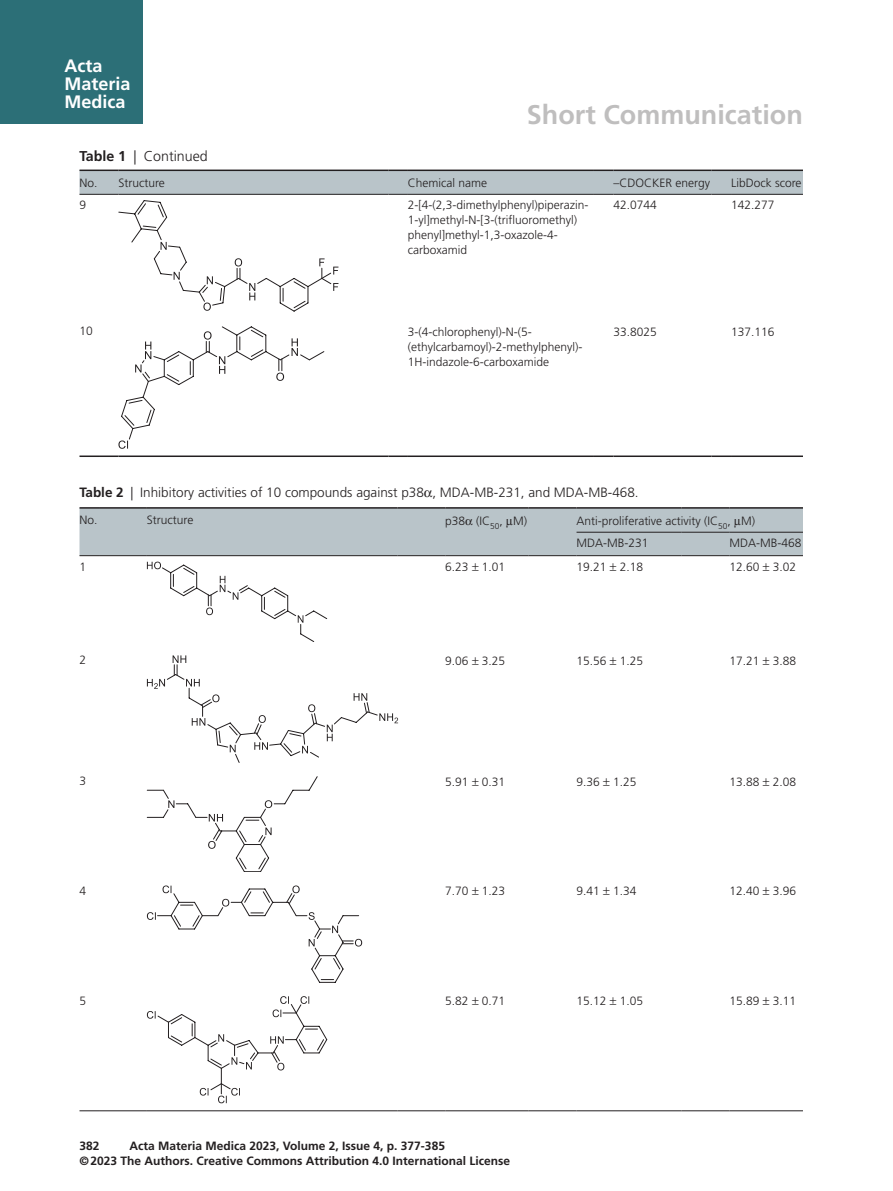
<style>
.page{position:relative;width:893px;height:1191px;background:#fff}
.page>*{position:absolute;margin:0;border:0;box-sizing:border-box;transform-origin:0 0}
.t1{font:700 27px "Frutiger";color:#bfbebe}
.t2{font:700 18px/18px "Frutiger";color:#fff}
.t3{font:300 14.25px "Frutiger";color:#231f20}
.t4{font:300 13.5px "Frutiger";color:#231f20}
.t5{font:300 12px/15px "Frutiger";color:#231f20}
.t6{font:700 12px/15px "Frutiger";color:#231f20}
.s1{font-weight:700}
</style>
<div class="page">
<div style="left:0;top:0;width:143px;height:124px;background:#2c6f77"></div>
<svg style="left:80px;top:1110px;width:19px;height:1px"></svg>
<hr style="left:99px;top:1110px;width:48px;height:1px;background:#231f20">
<hr style="left:147px;top:1110px;width:250px;height:1px;background:#231f20">
<hr style="left:397px;top:1110px;width:48px;height:1px;background:#231f20">
<hr style="left:445px;top:1110px;width:84px;height:1px;background:#231f20">
<hr style="left:529px;top:1110px;width:47px;height:1px;background:#231f20">
<hr style="left:576px;top:1110px;width:106px;height:1px;background:#231f20">
<hr style="left:682px;top:1110px;width:47px;height:1px;background:#231f20">
<hr style="left:729px;top:1110px;width:74px;height:1px;background:#231f20">
<svg style="left:147px;top:655px;width:251px;height:108px"></svg>
<svg style="left:147px;top:776px;width:171px;height:96px"></svg>
<svg style="left:147px;top:885px;width:215px;height:97px"></svg>
<svg style="left:147px;top:996px;width:180px;height:107px"></svg>
<svg style="left:80px;top:455px;width:38px;height:2px"></svg>
<hr style="left:118px;top:455px;width:270px;height:2px;background:#231f20">
<hr style="left:388px;top:455px;width:20px;height:2px;background:#231f20">
<hr style="left:408px;top:455px;width:186px;height:2px;background:#231f20">
<svg style="left:594px;top:455px;width:19px;height:2px"></svg>
<hr style="left:613px;top:455px;width:99px;height:2px;background:#231f20">
<svg style="left:712px;top:455px;width:19px;height:2px"></svg>
<hr style="left:731px;top:455px;width:72px;height:2px;background:#231f20">
<svg style="left:80px;top:170px;width:723px;height:141px"></svg>
<svg style="left:118px;top:326px;width:206px;height:123px"></svg>
<svg style="left:80px;top:507px;width:723px;height:135px"></svg>
<h2 class="t2" style="left:64px;top:57px;width:68px">Acta<br>Materia<br>Medica</h2>
<p class="t3" style="left:80px;top:148px;width:130px"><span class="s1">Table 1</span> | Continued</p>
<h1 class="t1" style="left:527px;top:99px;width:278px">Short Communication</h1>
<p class="t5" style="left:80px;top:175px;width:87px">No. Structure</p>
<p class="t5" style="left:408px;top:175px;width:81px">Chemical name</p>
<p class="t5" style="left:613px;top:175px;width:98px">–CDOCKER energy</p>
<p class="t5" style="left:731px;top:175px;width:72px">LibDock score</p>
<p class="t5" style="left:79px;top:198px;width:8px">9</p>
<p class="t5" style="left:408px;top:198px;width:182px">2-[4-(2,3-dimethylphenyl)piperazin-<br>1-yl]methyl-N-[3-(trifluoromethyl) phenyl]methyl-1,3-oxazole-4- carboxamid</p>
<p class="t5" style="left:613px;top:198px;width:45px">42.0744</p>
<p class="t5" style="left:731px;top:198px;width:45px">142.277</p>
<p class="t5" style="left:79px;top:324px;width:15px">10</p>
<p class="t5" style="left:408px;top:324px;width:176px">3-(4-chlorophenyl)-N-(5- (ethylcarbamoyl)-2-methylphenyl)-<br>1H-indazole-6-carboxamide</p>
<p class="t5" style="left:613px;top:324px;width:45px">33.8025</p>
<p class="t5" style="left:731px;top:324px;width:45px">137.116</p>
<p class="t4" style="left:80px;top:484px;width:561px"><span class="s1">Table 2</span> | Inhibitory activities of 10 compounds against p38 , MDA-MB-231, and MDA-MB-468.</p>
<p class="t5" style="left:80px;top:513px;width:20px">No.</p>
<p class="t5" style="left:147px;top:513px;width:48px">Structure</p>
<p class="t5" style="left:445px;top:513px;width:83px">p38 (IC<sub>50</sub>, M)</p>
<p class="t5" style="left:576px;top:509px;width:180px;line-height:22.5px">Anti-proliferative activity (IC<sub>50</sub>, M)<br>MDA-MB-231</p>
<p class="t5" style="left:729px;top:536px;width:74px">MDA-MB-468</p>
<p class="t5" style="left:80px;top:559px;width:8px">1</p>
<p class="t5" style="left:445px;top:559px;width:61px">6.23 1.01</p>
<p class="t5" style="left:576px;top:559px;width:68px">19.21 2.18</p>
<p class="t5" style="left:729px;top:559px;width:68px">12.60 3.02</p>
<p class="t5" style="left:80px;top:653px;width:8px">2</p>
<p class="t5" style="left:445px;top:653px;width:61px">9.06 3.25</p>
<p class="t5" style="left:576px;top:653px;width:68px">15.56 1.25</p>
<p class="t5" style="left:729px;top:653px;width:68px">17.21 3.88</p>
<p class="t5" style="left:80px;top:774px;width:8px">3</p>
<p class="t5" style="left:445px;top:774px;width:61px">5.91 0.31</p>
<p class="t5" style="left:576px;top:774px;width:61px">9.36 1.25</p>
<p class="t5" style="left:729px;top:774px;width:68px">13.88 2.08</p>
<p class="t5" style="left:80px;top:883px;width:8px">4</p>
<p class="t5" style="left:445px;top:883px;width:61px">7.70 1.23</p>
<p class="t5" style="left:576px;top:883px;width:61px">9.41 1.34</p>
<p class="t5" style="left:729px;top:883px;width:68px">12.40 3.96</p>
<p class="t5" style="left:80px;top:993px;width:8px">5</p>
<p class="t5" style="left:445px;top:994px;width:61px">5.82 0.71</p>
<p class="t5" style="left:576px;top:994px;width:68px">15.12 1.05</p>
<p class="t5" style="left:729px;top:994px;width:68px">15.89 3.11</p>
<p class="t6" style="left:80px;top:1138px;width:432px;text-indent:50px">Acta Materia Medica 2023, Volume 2, Issue 4, p. 377-385<br>©2023 The Authors. Creative Commons Attribution 4.0 International License</p>
<p class="t6" style="left:80px;top:1138px;width:22px">382</p>
</div>
